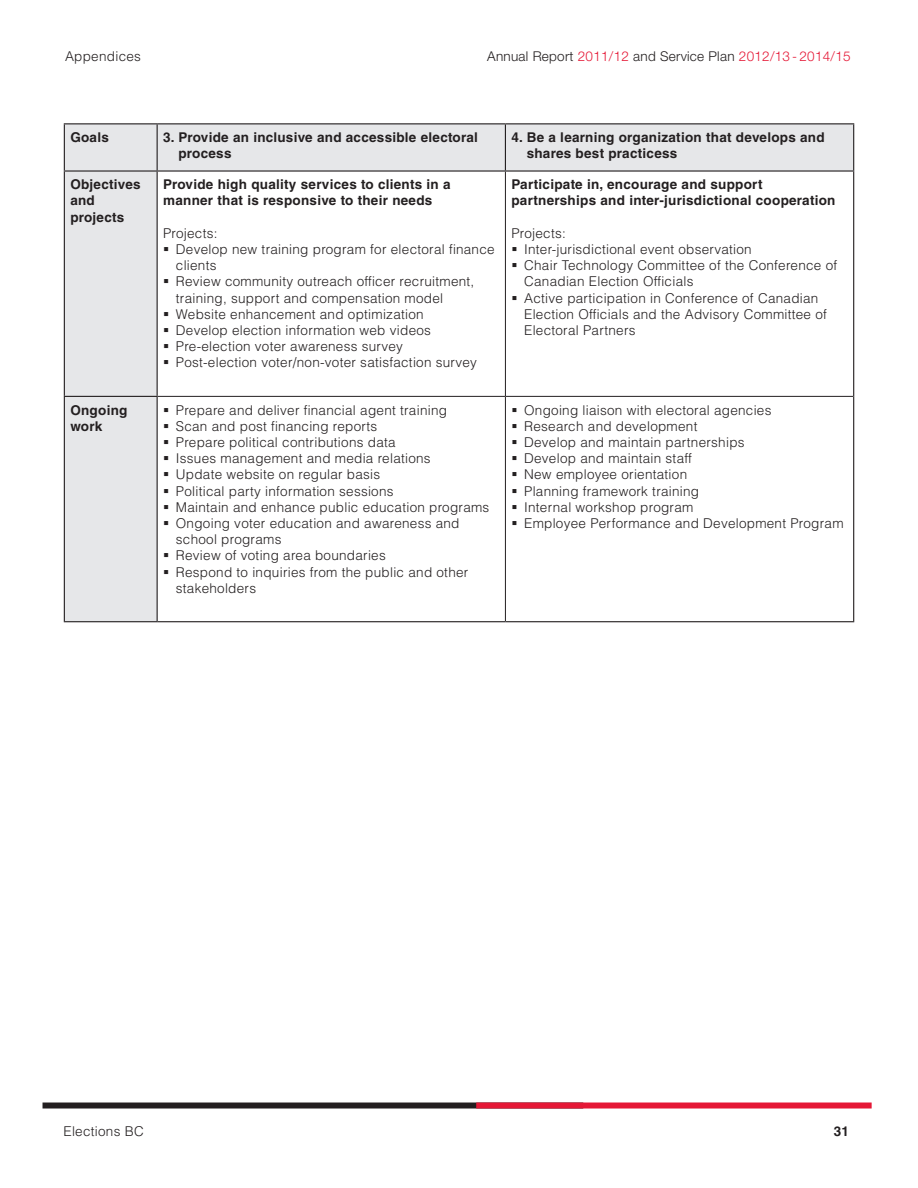
<style>
.page{position:relative;width:918px;height:1188px;background:#fff}
.page>*{position:absolute;margin:0;border:0;box-sizing:border-box;transform-origin:0 0}
.BodyText{font:300 13.5px/16.2px "Helvetica LT Std";letter-spacing:.02em;color:#231f20}
.BodyText-2{font:700 13.5px/16.2px "Helvetica LT Std";letter-spacing:.02em;color:#231f20}
.t1{font:300 13.5px "Helvetica Neue LT Std";letter-spacing:.02em;color:#231f20}
.s1{color:#e51836}
</style>
<div class="page">
<div style="left:43px;top:1103px;width:540px;height:6px;background:#231f20"></div>
<div style="left:476px;top:1103px;width:396px;height:6px;background:#e51836"></div>
<svg style="left:65px;top:124px;width:788px;height:497px"></svg>
<hr style="left:64px;top:123px;width:93px;height:1px;background:#231f20">
<hr style="left:64px;top:124px;width:1px;height:46px;background:#231f20">
<hr style="left:157px;top:123px;width:348px;height:1px;background:#231f20">
<hr style="left:157px;top:124px;width:1px;height:46px;background:#231f20">
<hr style="left:505px;top:123px;width:349px;height:1px;background:#231f20">
<hr style="left:505px;top:124px;width:1px;height:46px;background:#231f20">
<hr style="left:853px;top:124px;width:1px;height:46px;background:#231f20">
<hr style="left:64px;top:170px;width:93px;height:2px;background:#231f20">
<hr style="left:64px;top:172px;width:1px;height:224px;background:#231f20">
<hr style="left:157px;top:170px;width:348px;height:2px;background:#231f20">
<hr style="left:157px;top:172px;width:1px;height:224px;background:#231f20">
<hr style="left:505px;top:170px;width:349px;height:2px;background:#231f20">
<hr style="left:853px;top:172px;width:1px;height:224px;background:#231f20">
<hr style="left:64px;top:396px;width:94px;height:1px;background:#231f20">
<hr style="left:64px;top:397px;width:1px;height:224px;background:#231f20">
<hr style="left:157px;top:397px;width:1px;height:224px;background:#231f20">
<hr style="left:853px;top:396px;width:1px;height:225px;background:#231f20">
<hr style="left:64px;top:621px;width:93px;height:1px;background:#231f20">
<hr style="left:157px;top:621px;width:348px;height:1px;background:#231f20">
<hr style="left:505px;top:621px;width:349px;height:1px;background:#231f20">
<hr style="left:505px;top:172px;width:1px;height:224px;background:#231f20">
<hr style="left:158px;top:396px;width:347px;height:1px;background:#231f20">
<hr style="left:505px;top:396px;width:348px;height:1px;background:#231f20">
<hr style="left:505px;top:397px;width:1px;height:224px;background:#231f20">
<svg style="left:164px;top:247px;width:4px;height:4px"></svg>
<svg style="left:164px;top:279px;width:4px;height:4px"></svg>
<svg style="left:164px;top:312px;width:4px;height:4px"></svg>
<svg style="left:164px;top:328px;width:4px;height:4px"></svg>
<svg style="left:164px;top:344px;width:4px;height:4px"></svg>
<svg style="left:164px;top:360px;width:4px;height:4px"></svg>
<svg style="left:513px;top:247px;width:3px;height:4px"></svg>
<svg style="left:513px;top:263px;width:3px;height:4px"></svg>
<svg style="left:513px;top:296px;width:3px;height:4px"></svg>
<svg style="left:164px;top:408px;width:4px;height:4px"></svg>
<svg style="left:164px;top:424px;width:4px;height:4px"></svg>
<svg style="left:164px;top:440px;width:4px;height:4px"></svg>
<svg style="left:164px;top:456px;width:4px;height:4px"></svg>
<svg style="left:164px;top:472px;width:4px;height:4px"></svg>
<svg style="left:164px;top:489px;width:4px;height:4px"></svg>
<svg style="left:164px;top:505px;width:4px;height:4px"></svg>
<svg style="left:164px;top:521px;width:4px;height:4px"></svg>
<svg style="left:164px;top:553px;width:4px;height:4px"></svg>
<svg style="left:164px;top:570px;width:4px;height:4px"></svg>
<svg style="left:513px;top:408px;width:3px;height:4px"></svg>
<svg style="left:513px;top:424px;width:3px;height:4px"></svg>
<svg style="left:513px;top:440px;width:3px;height:4px"></svg>
<svg style="left:513px;top:456px;width:3px;height:4px"></svg>
<svg style="left:513px;top:472px;width:3px;height:4px"></svg>
<svg style="left:513px;top:489px;width:3px;height:4px"></svg>
<svg style="left:513px;top:505px;width:3px;height:4px"></svg>
<svg style="left:513px;top:521px;width:3px;height:4px"></svg>
<p class="BodyText" style="left:65px;top:48px;width:77px">Appendices</p>
<p class="t1" style="left:487px;top:48px;width:365px">Annual Report <span class="s1">2011/12</span> and Service Plan <span class="s1">2012/13 - 2014/15</span></p>
<p class="BodyText-2" style="left:70px;top:129px;width:40px">Goals</p>
<p class="BodyText-2" style="left:178px;top:129px;width:301px;text-indent:-15px">3. Provide an inclusive and accessible electoral process</p>
<p class="BodyText-2" style="left:527px;top:129px;width:300px;text-indent:-15px">4. Be a learning organization that develops and shares best practicess</p>
<p class="BodyText-2" style="left:70px;top:176px;width:72px">Objectives and projects</p>
<p class="BodyText-2" style="left:163px;top:176px;width:289px">Provide high quality services to clients in a manner that is responsive to their needs</p>
<p class="BodyText" style="left:163px;top:225px;width:56px">Projects:</p>
<p class="BodyText" style="left:176px;top:241px;width:320px">Develop new training program for electoral finance clients</p>
<p class="BodyText" style="left:176px;top:273px;width:300px">Review community outreach officer recruitment, training, support and compensation model</p>
<p class="BodyText" style="left:176px;top:306px;width:249px">Website enhancement and optimization</p>
<p class="BodyText" style="left:176px;top:322px;width:257px">Develop election information web videos</p>
<p class="BodyText" style="left:176px;top:338px;width:229px">Pre-election voter awareness survey</p>
<p class="BodyText" style="left:176px;top:354px;width:303px">Post-election voter/non-voter satisfaction survey</p>
<p class="BodyText-2" style="left:511px;top:176px;width:326px">Participate in, encourage and support partnerships and inter-jurisdictional cooperation</p>
<p class="BodyText" style="left:511px;top:225px;width:56px">Projects:</p>
<p class="BodyText" style="left:524px;top:241px;width:229px">Inter-jurisdictional event observation</p>
<p class="BodyText" style="left:524px;top:257px;width:315px">Chair Technology Committee of the Conference of<br>Canadian Election Officials</p>
<p class="BodyText" style="left:524px;top:290px;width:304px">Active participation in Conference of Canadian<br>Election Officials and the Advisory Committee of<br>Electoral Partners</p>
<p class="BodyText-2" style="left:70px;top:402px;width:59px">Ongoing work</p>
<p class="BodyText" style="left:176px;top:402px;width:273px">Prepare and deliver financial agent training</p>
<p class="BodyText" style="left:176px;top:418px;width:203px">Scan and post financing reports</p>
<p class="BodyText" style="left:176px;top:434px;width:221px">Prepare political contributions data</p>
<p class="BodyText" style="left:176px;top:450px;width:256px">Issues management and media relations</p>
<p class="BodyText" style="left:176px;top:466px;width:206px">Update website on regular basis</p>
<p class="BodyText" style="left:176px;top:483px;width:219px">Political party information sessions</p>
<p class="BodyText" style="left:176px;top:499px;width:315px">Maintain and enhance public education programs</p>
<p class="BodyText" style="left:176px;top:515px;width:285px">Ongoing voter education and awareness and school programs</p>
<p class="BodyText" style="left:176px;top:547px;width:211px">Review of voting area boundaries</p>
<p class="BodyText" style="left:176px;top:564px;width:294px">Respond to inquiries from the public and other stakeholders</p>
<p class="BodyText" style="left:524px;top:402px;width:249px">Ongoing liaison with electoral agencies</p>
<p class="BodyText" style="left:524px;top:418px;width:175px">Research and development</p>
<p class="BodyText" style="left:524px;top:434px;width:222px">Develop and maintain partnerships</p>
<p class="BodyText" style="left:524px;top:450px;width:169px">Develop and maintain staff</p>
<p class="BodyText" style="left:524px;top:466px;width:165px">New employee orientation</p>
<p class="BodyText" style="left:524px;top:483px;width:177px">Planning framework training</p>
<p class="BodyText" style="left:524px;top:499px;width:171px">Internal workshop program</p>
<p class="BodyText" style="left:524px;top:515px;width:321px">Employee Performance and Development Program</p>
<p class="BodyText" style="left:64px;top:1123px;width:82px">Elections BC</p>
<p class="BodyText-2" style="left:834px;top:1123px;width:17px">31</p>
</div>
